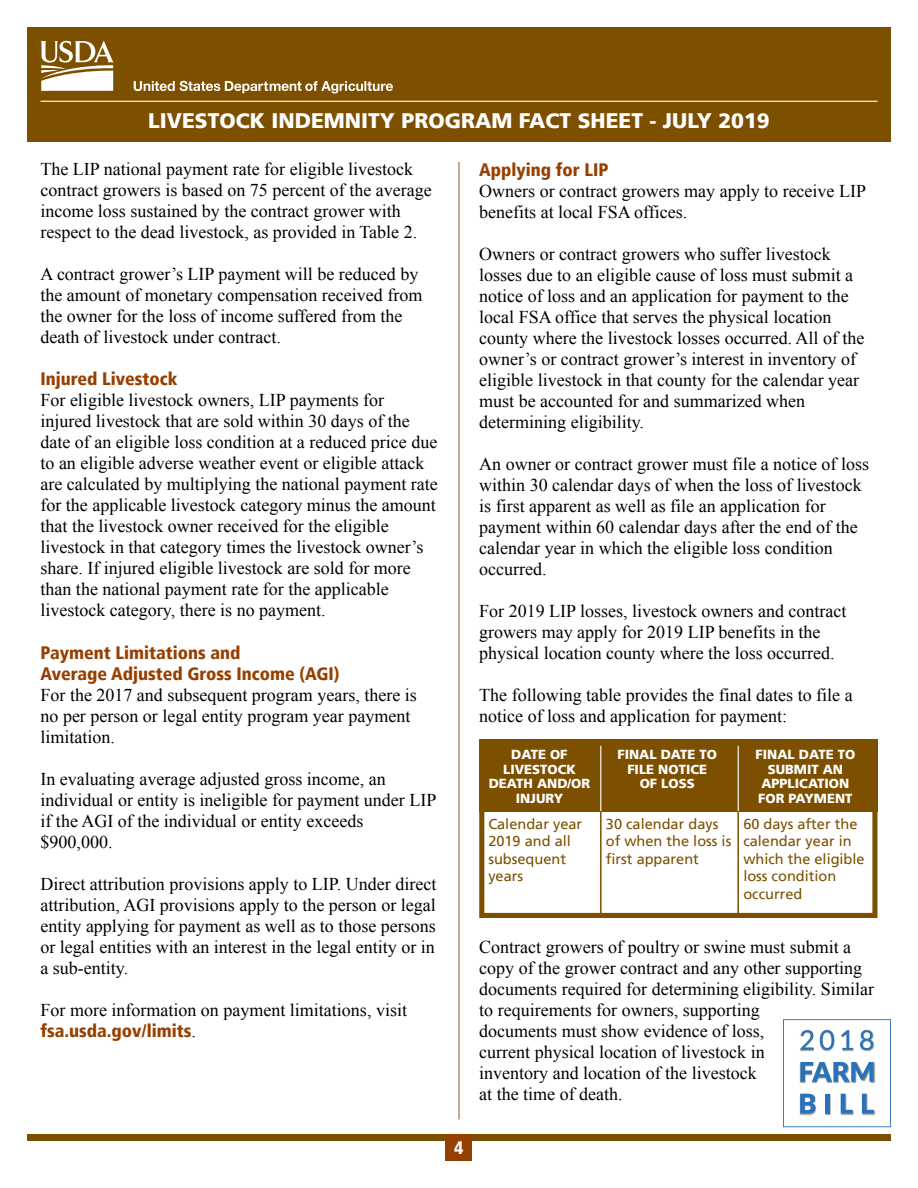
<style>
.page{position:relative;width:918px;height:1188px;background:#fff}
.page>*{position:absolute;margin:0;border:0;box-sizing:border-box;transform-origin:0 0}
.t1{font:900 21px "Frutiger LT";color:#fff}
.t2{font:18px/21px "Times New Roman";color:#000}
.t3{font:900 condensed 18px/21.6px "Frutiger LT";color:#964000}
.t4{font:900 condensed 18px "Frutiger LT";color:#fff}
.t5{font:14.55px/17.4px "Frutiger LT";color:#7d5000}
.t6{font:900 13.05px/14.5px "Frutiger LT";color:#fff;text-align:center}
.s1{font-family:"Times New Roman";font-weight:400;font-stretch:normal;color:#000}
</style>
<div class="page">
<div style="left:27px;top:1134px;width:864px;height:7px;background:#7d5000"></div>
<div style="left:27px;top:27px;width:864px;height:115px;background:#7d5000"></div>
<svg style="left:40px;top:40px;width:74px;height:51px"></svg>
<svg style="left:134px;top:81px;width:259px;height:13px"></svg>
<hr style="left:40px;top:101px;width:838px;height:1px;background:#fff">
<div style="left:446px;top:1134px;width:26px;height:27px;background:#964000"></div>
<hr style="left:459px;top:162px;width:1px;height:957px;background:#885828">
<svg style="left:479px;top:811px;width:399px;height:107px"></svg>
<div style="left:479px;top:739px;width:399px;height:72px;background:#7d5000"></div>
<hr style="left:600px;top:746px;width:1px;height:65px;background:#fff">
<hr style="left:738px;top:746px;width:1px;height:65px;background:#fff">
<hr style="left:600px;top:811px;width:2px;height:106px;background:#7d5000">
<hr style="left:737px;top:811px;width:2px;height:106px;background:#7d5000">
<svg style="left:783px;top:1019px;width:108px;height:108px"></svg>
<p class="t1" style="left:148px;top:108px;width:623px">LIVESTOCK INDEMNITY PROGRAM FACT SHEET - JULY 2019</p>
<p class="t2" style="left:40px;top:158px;width:393px">The LIP national payment rate for eligible livestock contract growers is based on 75 percent of the average income loss sustained by the contract grower with respect to the dead livestock, as provided in Table 2.</p>
<p class="t2" style="left:40px;top:263px;width:383px">A contract grower’s LIP payment will be reduced by the amount of monetary compensation received from the owner for the loss of income suffered from the death of livestock under contract.</p>
<p class="t3" style="left:40px;top:368px;width:139px">Injured Livestock</p>
<p class="t2" style="left:40px;top:389px;width:399px">For eligible livestock owners, LIP payments for injured livestock that are sold within 30 days of the date of an eligible loss condition at a reduced price due to an eligible adverse weather event or eligible attack are calculated by multiplying the national payment rate for the applicable livestock category minus the amount that the livestock owner received for the eligible livestock in that category times the livestock owner’s share. If injured eligible livestock are sold for more than the national payment rate for the applicable livestock category, there is no payment.</p>
<p class="t3" style="left:40px;top:642px;width:301px">Payment Limitations and<br>Average Adjusted Gross Income (AGI)</p>
<p class="t2" style="left:40px;top:685px;width:378px">For the 2017 and subsequent program years, there is no per person or legal entity program year payment limitation.</p>
<p class="t2" style="left:40px;top:769px;width:397px">In evaluating average adjusted gross income, an individual or entity is ineligible for payment under LIP if the AGI of the individual or entity exceeds $900,000.</p>
<p class="t2" style="left:40px;top:874px;width:397px;text-align:justify">Direct attribution provisions apply to LIP. Under direct attribution, AGI provisions apply to the person or legal entity applying for payment as well as to those persons or legal entities with an interest in the legal entity or in a sub-entity.</p>
<p class="t2" style="left:40px;top:1000px;width:368px">For more information on payment limitations, visit</p>
<p class="t3" style="left:40px;top:1020px;width:157px">fsa.usda.gov/limits<span class="s1">.</span></p>
<p class="t3" style="left:479px;top:159px;width:131px">Applying for LIP</p>
<p class="t2" style="left:479px;top:180px;width:388px">Owners or contract growers may apply to receive LIP benefits at local FSA offices.</p>
<p class="t2" style="left:479px;top:243px;width:387px">Owners or contract growers who suffer livestock losses due to an eligible cause of loss must submit a notice of loss and an application for payment to the local FSA office that serves the physical location county where the livestock losses occurred. All of the owner’s or contract grower’s interest in inventory of eligible livestock in that county for the calendar year must be accounted for and summarized when determining eligibility.</p>
<p class="t2" style="left:479px;top:453px;width:391px">An owner or contract grower must file a notice of loss within 30 calendar days of when the loss of livestock is first apparent as well as file an application for payment within 60 calendar days after the end of the calendar year in which the eligible loss condition occurred.</p>
<p class="t2" style="left:479px;top:600px;width:369px">For 2019 LIP losses, livestock owners and contract growers may apply for 2019 LIP benefits in the physical location county where the loss occurred.</p>
<p class="t2" style="left:479px;top:684px;width:375px">The following table provides the final dates to file a notice of loss and application for payment:</p>
<p class="t6" style="left:489px;top:747px;width:103px">DATE OF<br>LIVESTOCK<br>DEATH AND/OR<br>INJURY</p>
<p class="t6" style="left:617px;top:747px;width:101px">FINAL DATE TO<br>FILE NOTICE<br>OF LOSS</p>
<p class="t6" style="left:756px;top:747px;width:101px">FINAL DATE TO<br>SUBMIT AN<br>APPLICATION<br>FOR PAYMENT</p>
<p class="t5" style="left:488px;top:815px;width:95px">Calendar year<br>2019 and all subsequent years</p>
<p class="t5" style="left:606px;top:815px;width:127px">30 calendar days of when the loss is first apparent</p>
<p class="t5" style="left:743px;top:815px;width:123px">60 days after the calendar year in which the eligible loss condition occurred</p>
<p class="t2" style="left:479px;top:936px;width:396px">Contract growers of poultry or swine must submit a copy of the grower contract and any other supporting documents required for determining eligibility. Similar to requirements for owners, supporting<br>documents must show evidence of loss,<br>current physical location of livestock in<br>inventory and location of the livestock<br>at the time of death.</p>
<p class="t4" style="left:454px;top:1137px;width:11px">4</p>
</div>
